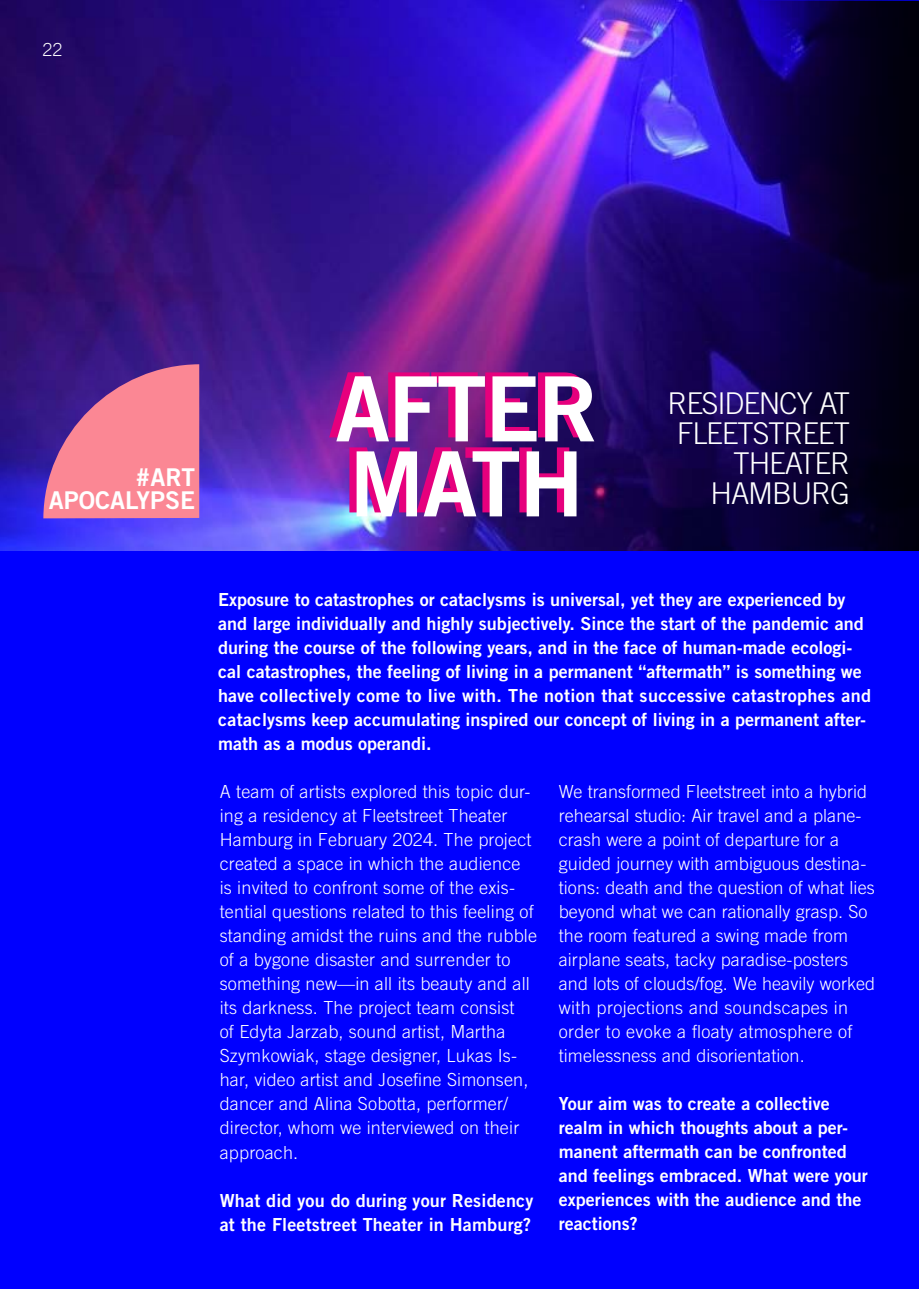
<style>
.page{position:relative;width:919px;height:1289px;background:#fff}
.page>*{position:absolute;margin:0;border:0;box-sizing:border-box;transform-origin:0 0}
.t1{font:90px/75px "Trade Gothic LT Std Bd 2";letter-spacing:-.02em;color:#fff}
.t2{font:300 30px/30px "Trade Gothic LT Std";letter-spacing:-.04em;color:#fff;text-align:right}
.t3{font:24.45px/23.1px "Trade Gothic LT Std Bd 2";color:#fff;text-align:right}
.t4{font:300 18px/24px "Trade Gothic LT Std";letter-spacing:.01em;color:#fff}
.t5{font:18px/24px "Trade Gothic LT Std Bd 2";color:#fff}
</style>
<div class="page">
<div style="left:0;top:0;width:918px;height:1288px;background:#00f"></div>
<img style="left:0;top:1px;width:918px;height:549px">
<svg style="left:43px;top:364px;width:157px;height:154px;background:#ce6e92"></svg>
<p class="t4" style="left:43px;top:37px;width:22px">22</p>
<h3 class="t3" style="left:49px;top:465px;width:148px">#ART<br>APOCALYPSE</h3>
<h1 class="t1" style="left:335px;top:370px;width:264px">AFTER<br>MATH</h1>
<h2 class="t2" style="left:667px;top:388px;width:184px">RESIDENCY AT<br>FLEETSTREET<br>THEATER<br>HAMBURG</h2>
<p class="t5" style="left:218px;top:587px;width:654px">Exposure to catastrophes or cataclysms is universal, yet they are experienced by and large individually and highly subjectively. Since the start of the pandemic and during the course of the following years, and in the face of human-made ecologi&shy;cal catastrophes, the feeling of living in a permanent “aftermath” is something we have collectively come to live with. The notion that successive catastrophes and cataclysms keep accumulating inspired our concept of living in a permanent after&shy;math as a modus operandi.</p>
<p class="t4" style="left:220px;top:779px;width:319px">A team of artists explored this topic dur&shy;ing a residency at Fleetstreet Theater Hamburg in February 2024. The project created a space in which the audience is invited to confront some of the exis&shy;tential questions related to this feeling of standing amidst the ruins and the rubble of a bygone disaster and surrender to something new—in all its beauty and all its darkness. The project team consist<br>of Edyta Jarzab, sound artist, Martha Szymkowiak, stage designer, Lukas Is&shy;har, video artist and Josefine Simonsen, dancer and Alina Sobotta, performer/ director, whom we interviewed on their approach.</p>
<p class="t5" style="left:220px;top:1187px;width:315px">What did you do during your Residency at the Fleetstreet Theater in Hamburg?</p>
<p class="t4" style="left:558px;top:779px;width:318px">We transformed Fleetstreet into a hybrid rehearsal studio: Air travel and a plane&shy;crash were a point of departure for a guided journey with ambiguous destina&shy;tions: death and the question of what lies beyond what we can rationally grasp. So the room featured a swing made from airplane seats, tacky paradise-posters and lots of clouds/fog. We heavily worked with projections and soundscapes in order to evoke a floaty atmosphere of timelessness and disorientation.</p>
<p class="t5" style="left:558px;top:1091px;width:310px">Your aim was to create a collective realm in which thoughts about a per&shy;manent aftermath can be confronted and feelings embraced. What were your experiences with the audience and the reactions?</p>
</div>
